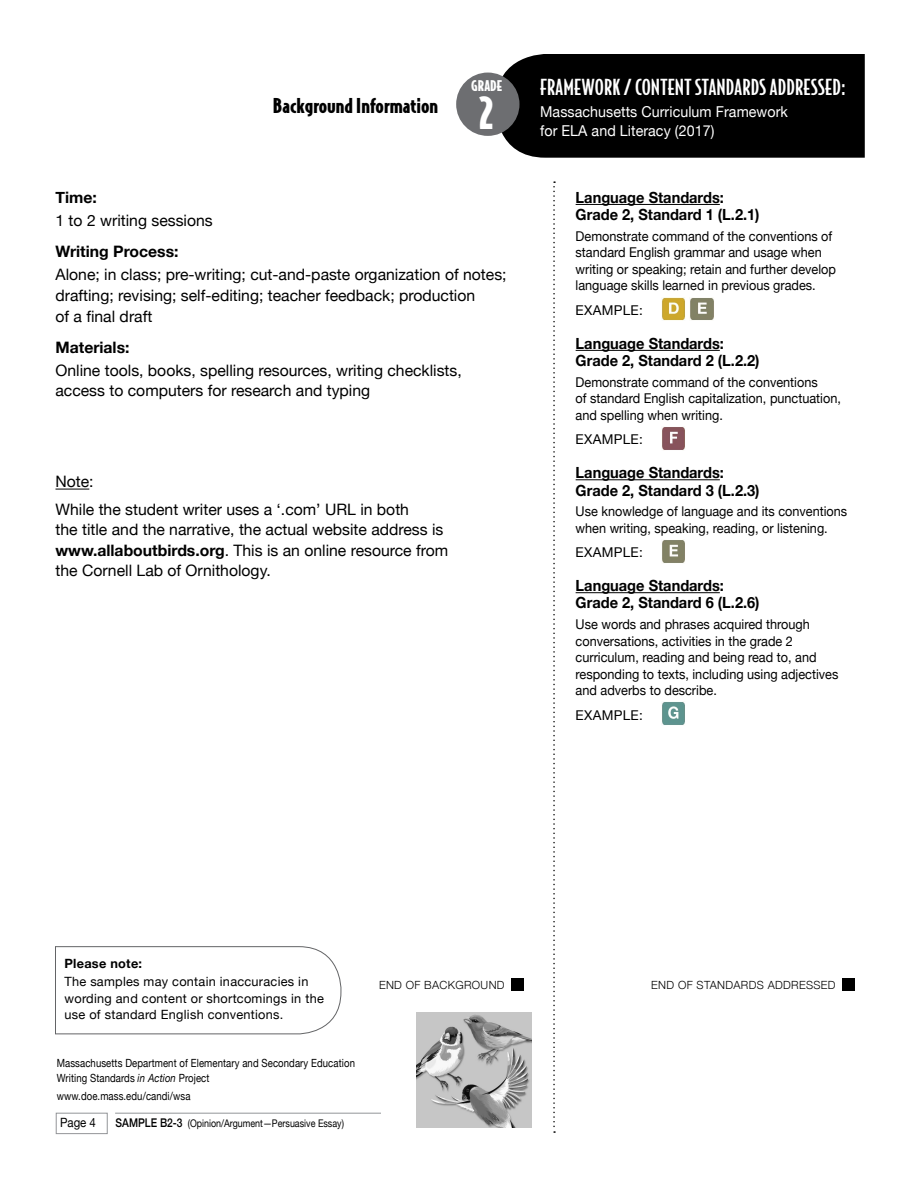
<style>
.page{position:relative;width:918px;height:1188px;background:#fff}
.page>*{position:absolute;margin:0;border:0;box-sizing:border-box;transform-origin:0 0}
.t1{font:900 42.3px "Bodega Sans";color:#fff}
.t2{font:500 21px "Bodega Sans";letter-spacing:.01em;color:#fff;scale:1.05 1}
.t3{font:900 19.5px "Bodega Sans";color:#000;scale:1.05 1}
.t4{font:15.75px/20.7px "Helvetica Neue";color:#000}
.t5{font:700 15.75px "Helvetica Neue";color:#000}
.t6{font:700 15.3px/17.2px "Helvetica Neue";color:#000;scale:.95 1}
.t7{font:15px/18.8px "Helvetica Neue";letter-spacing:.005em;color:#fff;scale:.95 1}
.t8{font:900 14.1px "Bodega Sans";color:#fff}
.t9{font:13.5px/16.5px "Helvetica Neue";color:#000;scale:.94 1}
.t10{font:13.5px "Helvetica Neue";letter-spacing:.02em;color:#000}
.t11{font:12.75px/16.2px "Helvetica Neue";letter-spacing:.02em;color:#000}
.t12{font:700 12.75px "Helvetica Neue";letter-spacing:.02em;color:#000}
.t13{font:12.75px "Helvetica Neue";letter-spacing:.02em;color:#000;scale:.9 1}
.t14{font:11.25px/15px "Helvetica Neue";letter-spacing:.01em;color:#000;scale:.85 1}
.t15{font:300 11.25px "Helvetica Neue";letter-spacing:.03em;color:#000}
.t16{font:10.5px "Helvetica Neue";color:#000;scale:.85 1}
.s1{font-weight:700}
.s2{font-style:italic}
.s3{font-weight:500;font-size:12px}
</style>
<div class="page">
<svg style="left:553px;top:181px;width:2px;height:952px"></svg>
<div style="left:496px;top:54px;width:369px;height:104px;background:#000"></div>
<div style="left:456px;top:73px;width:64px;height:63px;background:#6d6e71;border-radius:50%"></div>
<svg style="left:55px;top:946px;width:287px;height:89px"></svg>
<hr style="left:115px;top:1113px;width:266px;height:1px;background:#939598">
<div style="left:56px;top:1113px;width:52px;height:21px;border:1px solid #939598"></div>
<div style="left:511px;top:978px;width:13px;height:13px;background:#000"></div>
<div style="left:842px;top:978px;width:13px;height:13px;background:#000"></div>
<hr style="left:56px;top:489px;width:33px;height:1px;background:#000">
<hr style="left:576px;top:204px;width:144px;height:1px;background:#000">
<hr style="left:576px;top:350px;width:144px;height:1px;background:#000">
<hr style="left:576px;top:479px;width:144px;height:1px;background:#000">
<hr style="left:576px;top:592px;width:144px;height:1px;background:#000">
<img style="left:661px;top:297px;width:24px;height:24px">
<img style="left:690px;top:297px;width:24px;height:23px">
<img style="left:662px;top:427px;width:23px;height:23px">
<img style="left:662px;top:539px;width:23px;height:24px">
<img style="left:662px;top:702px;width:23px;height:24px">
<img style="left:416px;top:1013px;width:116px;height:114px">
<p class="t3" style="left:273px;top:92px;width:159px">Background Information</p>
<p class="t8" style="left:471px;top:76px;width:32px">GRADE</p>
<p class="t1" style="left:479px;top:84px;width:16px">2</p>
<p class="t5" style="left:56px;top:185px;width:43px">Time:</p>
<p class="t4" style="left:56px;top:211px;width:159px">1 to 2 writing sessions</p>
<p class="t5" style="left:56px;top:240px;width:125px">Writing Process:</p>
<p class="t4" style="left:56px;top:265px;width:453px">Alone; in class; pre-writing; cut-and-paste organization of notes; drafting; revising; self-editing; teacher feedback; production<br>of a final draft</p>
<p class="t5" style="left:56px;top:335px;width:76px">Materials:</p>
<p class="t4" style="left:56px;top:361px;width:408px">Online tools, books, spelling resources, writing checklists, access to computers for research and typing</p>
<p class="t4" style="left:56px;top:472px;width:40px">Note:</p>
<p class="t4" style="left:56px;top:500px;width:394px">While the student writer uses a ‘.com’ URL in both<br>the title and the narrative, the actual website address is <span class="s1">www.allaboutbirds.org</span>. This is an online resource from the Cornell Lab of Ornithology.</p>
<p class="t2" style="left:540px;top:74px;width:293px">FRAMEWORK / CONTENT STANDARDS ADDRESSED:</p>
<p class="t7" style="left:540px;top:103px;width:262px">Massachusetts Curriculum Framework for ELA and Literacy (2017)</p>
<p class="t6" style="left:576px;top:189px;width:195px">Language Standards:<br>Grade 2, Standard 1 (L.2.1)</p>
<p class="t9" style="left:576px;top:229px;width:279px">Demonstrate command of the conventions of standard English grammar and usage when writing or speaking; retain and further develop language skills learned in previous grades.</p>
<p class="t10" style="left:576px;top:300px;width:69px">EXAMPLE:</p>
<p class="t6" style="left:576px;top:335px;width:195px">Language Standards:<br>Grade 2, Standard 2 (L.2.2)</p>
<p class="t9" style="left:576px;top:375px;width:284px">Demonstrate command of the conventions<br>of standard English capitalization, punctuation, and spelling when writing.</p>
<p class="t10" style="left:576px;top:430px;width:69px">EXAMPLE:</p>
<p class="t6" style="left:576px;top:465px;width:195px">Language Standards:<br>Grade 2, Standard 3 (L.2.3)</p>
<p class="t9" style="left:576px;top:504px;width:291px">Use knowledge of language and its conventions when writing, speaking, reading, or listening.</p>
<p class="t10" style="left:576px;top:543px;width:69px">EXAMPLE:</p>
<p class="t6" style="left:576px;top:577px;width:195px">Language Standards:<br>Grade 2, Standard 6 (L.2.6)</p>
<p class="t9" style="left:576px;top:617px;width:281px">Use words and phrases acquired through conversations, activities in the grade 2 curriculum, reading and being read to, and responding to texts, including using adjectives and adverbs to describe.</p>
<p class="t10" style="left:576px;top:705px;width:69px">EXAMPLE:</p>
<p class="t12" style="left:65px;top:954px;width:79px">Please note:</p>
<p class="t11" style="left:65px;top:974px;width:261px">The samples may contain inaccuracies in wording and content or shortcomings in the use of standard English conventions.</p>
<p class="t14" style="left:57px;top:1056px;width:352px">Massachusetts Department of Elementary and Secondary Education<br>Writing Standards <span class="s2">in Action</span> Project</p>
<p class="t14" style="left:57px;top:1090px;width:159px">www.doe.mass.edu/candi/wsa</p>
<p class="t13" style="left:60px;top:1114px;width:41px">Page 4</p>
<p class="t16" style="left:116px;top:1116px;width:270px"><span class="s3">SAMPLE B2-3</span> (Opinion/Argument—Persuasive Essay)</p>
<p class="t15" style="left:379px;top:976px;width:127px">END OF BACKGROUND</p>
<p class="t15" style="left:651px;top:976px;width:186px">END OF STANDARDS ADDRESSED</p>
</div>
